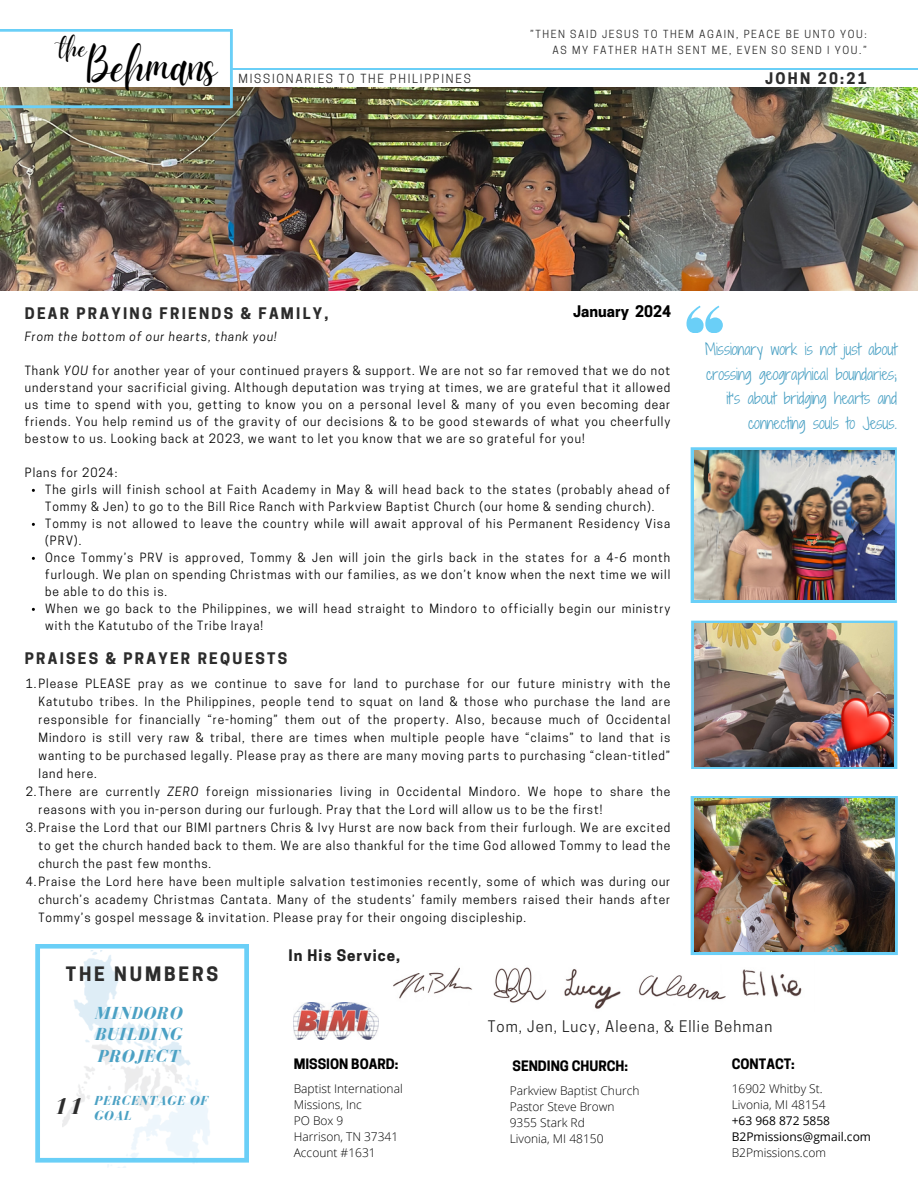
<style>
.page{position:relative;width:918px;height:1188px;background:#fff}
.page>*{position:absolute;margin:0;border:0;box-sizing:border-box;transform-origin:0 0}
.t1{font:49.65px "Daydream";color:#000}
.t2{font:28.65px "Daydream";color:#000}
.t3{font:italic 700 23.7px "Bodoni FLF";color:#2c2c2c}
.t4{font:700 18.6px "Cooper Hewitt";letter-spacing:.15em;color:#2c2c2c}
.t5{font:italic 700 18px "Bodoni FLF";letter-spacing:.05em;color:#4ba1c4}
.t6{font:15px/24.8px "Shadows Into Light Two";color:#4ba1c4;text-align:right}
.t7{font:700 15px "Cooper Hewitt";letter-spacing:.15em;color:#2c2c2c}
.t8{font:15px "Cooper Hewitt";letter-spacing:.07em;color:#222}
.t9{font:700 15px "Cooper Hewitt";letter-spacing:.07em;color:#222}
.t10{font:700 15px "Cooper Hewitt";color:#000}
.t11{font:700 13.5px "Cooper Hewitt";color:#000}
.t12{font:italic 700 13.5px "Bodoni FLF";letter-spacing:.05em;color:#4ba1c4}
.t13{font:12px/18px "Cooper Hewitt";letter-spacing:.075em;color:#000;text-align:justify}
.t14{font:300 12px "Open Sans";color:#000}
.t15{font:italic 12px "Cooper Hewitt";letter-spacing:.075em;color:#000}
.t16{font:12px/16px "Open Sans";color:#000}
.t17{font:11.85px "Cooper Hewitt";letter-spacing:.15em;color:#2c2c2c}
.t18{font:10.5px/15.8px "Cooper Hewitt";letter-spacing:.15em;color:#2c2c2c;text-align:right}
.s1{font-style:italic}
</style>
<div class="page">
<svg style="left:691px;top:447px;width:206px;height:156px"></svg>
<img style="left:694px;top:450px;width:200px;height:150px">
<img style="left:0;top:87px;width:918px;height:204px">
<svg style="left:0;top:29px;width:233px;height:79px"></svg>
<svg style="left:35px;top:944px;width:214px;height:219px"></svg>
<img style="left:62px;top:950px;width:155px;height:217px">
<img style="left:294px;top:1002px;width:84px;height:37px">
<hr style="left:233px;top:69px;width:685px;height:1px;background:#6acff7">
<img style="left:393px;top:967px;width:79px;height:32px">
<img style="left:493px;top:967px;width:54px;height:36px">
<img style="left:564px;top:969px;width:57px;height:40px">
<img style="left:639px;top:975px;width:87px;height:25px">
<img style="left:742px;top:969px;width:60px;height:28px">
<svg style="left:691px;top:796px;width:207px;height:159px"></svg>
<img style="left:694px;top:799px;width:200px;height:153px">
<svg style="left:687px;top:306px;width:36px;height:27px"></svg>
<svg style="left:691px;top:621px;width:206px;height:148px"></svg>
<img style="left:695px;top:624px;width:198px;height:143px">
<p class="t2" style="left:59px;top:31px;width:29px">the</p>
<p class="t1" style="left:87px;top:38px;width:132px">Behmans</p>
<p class="t17" style="left:239px;top:75px;width:234px">MISSIONARIES TO THE PHILIPPINES</p>
<p class="t18" style="left:530px;top:27px;width:338px">”THEN SAID JESUS TO THEM AGAIN, PEACE BE UNTO YOU:<br>AS MY FATHER HATH SENT ME, EVEN SO SEND I YOU.”</p>
<p class="t7" style="left:765px;top:73px;width:103px">JOHN 20:21</p>
<p class="t10" style="left:573px;top:305px;width:99px">January 2024</p>
<p class="t7" style="left:25px;top:308px;width:305px">DEAR PRAYING FRIENDS &amp; FAMILY,</p>
<p class="t15" style="left:25px;top:332px;width:254px">From the bottom of our hearts, thank you!</p>
<p class="t13" style="left:25px;top:363px;width:647px;line-height:17px">Thank <span class="s1">YOU</span> for another year of your continued prayers &amp; support. We are not so far removed that we do not understand your sacrificial giving. Although deputation was trying at times, we are grateful that it allowed us time to spend with you, getting to know you on a personal level &amp; many of you even becoming dear friends. You help remind us of the gravity of our decisions &amp; to be good stewards of what you cheerfully bestow to us. Looking back at 2023, we want to let you know that we are so grateful for you!</p>
<p class="t13" style="left:25px;top:465px;width:94px">Plans for 2024:</p>
<p class="t13" style="left:45px;top:482px;width:627px;line-height:17px">The girls will finish school at Faith Academy in May &amp; will head back to the states (probably ahead of<br>Tommy &amp; Jen) to go to the Bill Rice Ranch with Parkview Baptist Church (our home &amp; sending church).</p>
<p class="t13" style="left:45px;top:516px;width:627px;line-height:17px">Tommy is not allowed to leave the country while will await approval of his Permanent Residency Visa (PRV).</p>
<p class="t13" style="left:45px;top:550px;width:627px;line-height:17px">Once Tommy’s PRV is approved, Tommy &amp; Jen will join the girls back in the states for a 4-6 month furlough. We plan on spending Christmas with our families, as we don’t know when the next time we will be able to do this is.</p>
<p class="t13" style="left:45px;top:601px;width:626px;line-height:17px">When we go back to the Philippines, we will head straight to Mindoro to officially begin our ministry with the Katutubo of the Tribe Iraya!</p>
<p class="t7" style="left:25px;top:652px;width:264px">PRAISES &amp; PRAYER REQUESTS</p>
<p class="t13" style="left:39px;top:676px;width:633px;text-indent:-13px">1.Please PLEASE pray as we continue to save for land to purchase for our future ministry with the Katutubo tribes. In the Philippines, people tend to squat on land &amp; those who purchase the land are responsible for financially “re-homing” them out of the property. Also, because much of Occidental Mindoro is still very raw &amp; tribal, there are times when multiple people have “claims” to land that is wanting to be purchased legally. Please pray as there are many moving parts to purchasing “clean-titled” land here.</p>
<p class="t13" style="left:39px;top:784px;width:633px;text-indent:-13px">2.There are currently <span class="s1">ZERO</span> foreign missionaries living in Occidental Mindoro. We hope to share the reasons with you in-person during our furlough. Pray that the Lord will allow us to be the first!</p>
<p class="t13" style="left:39px;top:820px;width:633px;text-indent:-13px">3.Praise the Lord that our BIMI partners Chris &amp; Ivy Hurst are now back from their furlough. We are excited to get the church handed back to them. We are also thankful for the time God allowed Tommy to lead the church the past few months.</p>
<p class="t13" style="left:39px;top:874px;width:633px;text-indent:-13px">4.Praise the Lord here have been multiple salvation testimonies recently, some of which was during our church’s academy Christmas Cantata. Many of the students’ family members raised their hands after Tommy’s gospel message &amp; invitation. Please pray for their ongoing discipleship.</p>
<p class="t4" style="left:66px;top:967px;width:154px">THE NUMBERS</p>
<p class="t9" style="left:289px;top:950px;width:113px">In His Service,</p>
<p class="t6" style="left:705px;top:337px;width:193px">Missionary work is not just about crossing geographical boundaries; it’s about bridging hearts and connecting souls to Jesus.</p>
<p class="t3" style="left:54px;top:1094px;width:31px">11</p>
<p class="t5" style="left:95px;top:1003px;width:89px">MINDORO</p>
<p class="t5" style="left:95px;top:1025px;width:88px">BUILDING</p>
<p class="t5" style="left:97px;top:1046px;width:83px">PROJECT</p>
<p class="t12" style="left:94px;top:1093px;width:115px">PERCENTAGE OF</p>
<p class="t12" style="left:94px;top:1109px;width:38px">GOAL</p>
<p class="t11" style="left:294px;top:1059px;width:106px">MISSION BOARD:</p>
<p class="t14" style="left:294px;top:1080px;width:111px">Baptist International</p>
<p class="t14" style="left:294px;top:1096px;width:70px">Missions, Inc</p>
<p class="t14" style="left:294px;top:1112px;width:51px">PO Box 9</p>
<p class="t14" style="left:294px;top:1128px;width:106px">Harrison, TN 37341</p>
<p class="t14" style="left:294px;top:1144px;width:83px">Account #1631</p>
<p class="t8" style="left:488px;top:1021px;width:286px">Tom, Jen, Lucy, Aleena, &amp; Ellie Behman</p>
<p class="t11" style="left:513px;top:1061px;width:117px">SENDING CHURCH:</p>
<p class="t14" style="left:510px;top:1082px;width:131px">Parkview Baptist Church</p>
<p class="t14" style="left:510px;top:1098px;width:106px">Pastor Steve Brown</p>
<p class="t14" style="left:510px;top:1114px;width:77px">9355 Stark Rd</p>
<p class="t14" style="left:510px;top:1130px;width:95px">Livonia, MI 48150</p>
<p class="t11" style="left:732px;top:1059px;width:65px">CONTACT:</p>
<p class="t14" style="left:732px;top:1080px;width:92px">16902 Whitby St.</p>
<p class="t14" style="left:732px;top:1096px;width:95px">Livonia, MI 48154</p>
<p class="t16" style="left:732px;top:1112px;width:141px">+63 968 872 5858<br>B2Pmissions@gmail.com</p>
<p class="t14" style="left:732px;top:1144px;width:96px">B2Pmissions.com</p>
</div>
